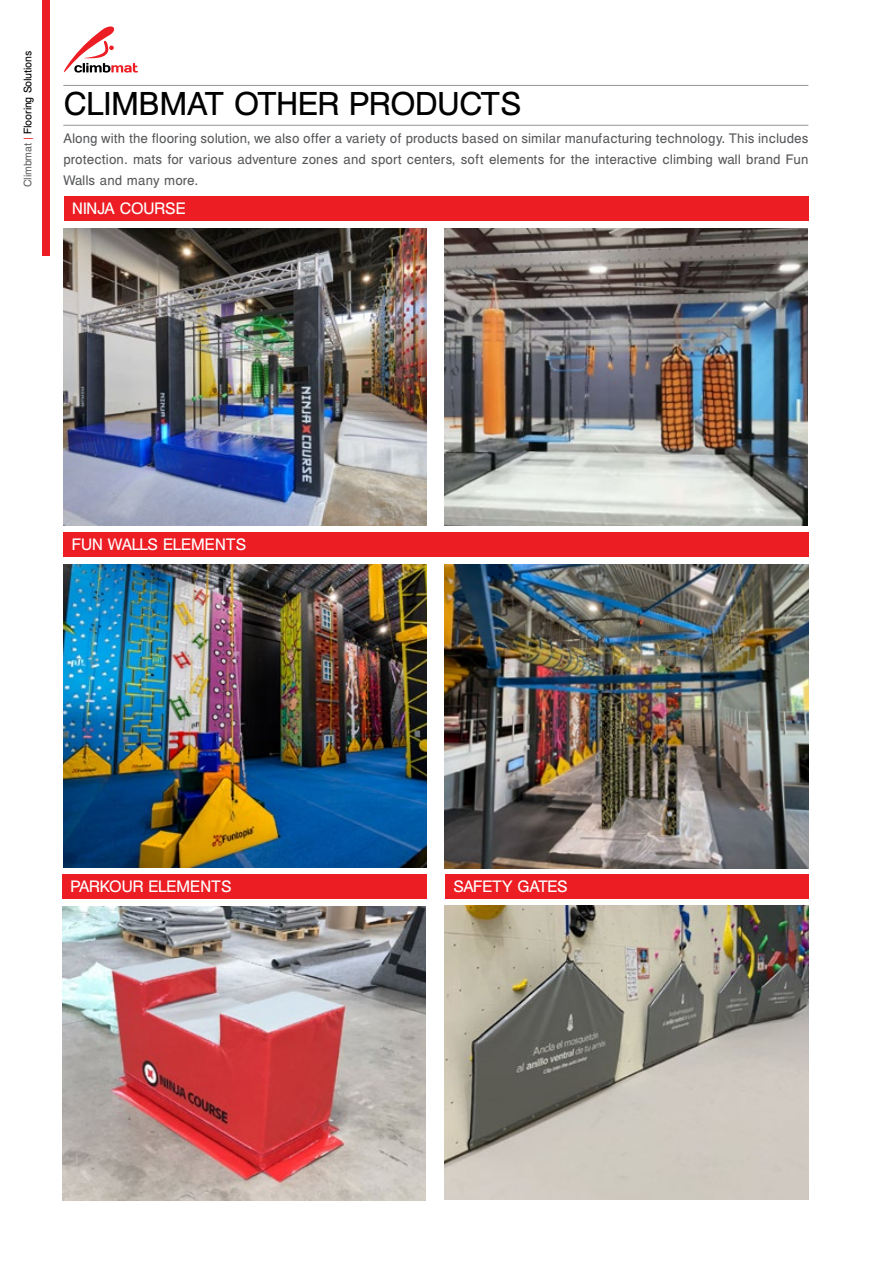
<style>
.page{position:relative;width:893px;height:1263px;background:#fff}
.page>*{position:absolute;margin:0;border:0;box-sizing:border-box;transform-origin:0 0}
.t1{font:36px "Helen Bg";color:#000}
.t2{font:18px "Helen Bg";letter-spacing:-.01em;color:#fff}
.t3{font:15px/21px "Helen Bg";letter-spacing:.01em;color:#58595b;text-align:justify}
.t4{font:12px "Helen Bg";letter-spacing:-.01em;color:#000}
.s1{color:#636466}
.s2{color:#ed1d24}
</style>
<div class="page">
<div style="left:42px;top:0;width:8px;height:256px;background:#ed1d24"></div>
<svg style="left:63px;top:26px;width:75px;height:47px"></svg>
<hr style="left:63px;top:125px;width:745px;height:1px;background:#939598">
<hr style="left:63px;top:85px;width:745px;height:1px;background:#939598">
<div style="left:63px;top:532px;width:745px;height:24px;background:#ed1d24"></div>
<div style="left:62px;top:874px;width:365px;height:24px;background:#ed1d24"></div>
<div style="left:445px;top:874px;width:363px;height:24px;background:#ed1d24"></div>
<div style="left:64px;top:196px;width:744px;height:25px;background:#ed1d24"></div>
<img style="left:63px;top:229px;width:364px;height:296px">
<img style="left:62px;top:907px;width:363px;height:293px">
<img style="left:445px;top:906px;width:363px;height:293px">
<img style="left:445px;top:565px;width:363px;height:303px">
<img style="left:64px;top:565px;width:363px;height:302px">
<img style="left:445px;top:229px;width:363px;height:296px">
<p class="t4" style="left:23px;top:187px;width:138px;rotate:-90deg"><span class="s1">Climbmat</span> <span class="s2">|</span> Flooring Solutions</p>
<h1 class="t1" style="left:64px;top:90px;width:459px">CLIMBMAT OTHER PRODUCTS</h1>
<p class="t3" style="left:63px;top:129px;width:747px">Along with the flooring solution, we also offer a variety of products based on similar manufacturing technology. This includes protection. mats for various adventure zones and sport centers, soft elements for the interactive climbing wall brand Fun Walls and many more.</p>
<p class="t2" style="left:72px;top:202px;width:115px">NINJA COURSE</p>
<p class="t2" style="left:72px;top:537px;width:176px">FUN WALLS ELEMENTS</p>
<p class="t2" style="left:70px;top:879px;width:163px">PARKOUR ELEMENTS</p>
<p class="t2" style="left:454px;top:879px;width:116px">SAFETY GATES</p>
</div>
